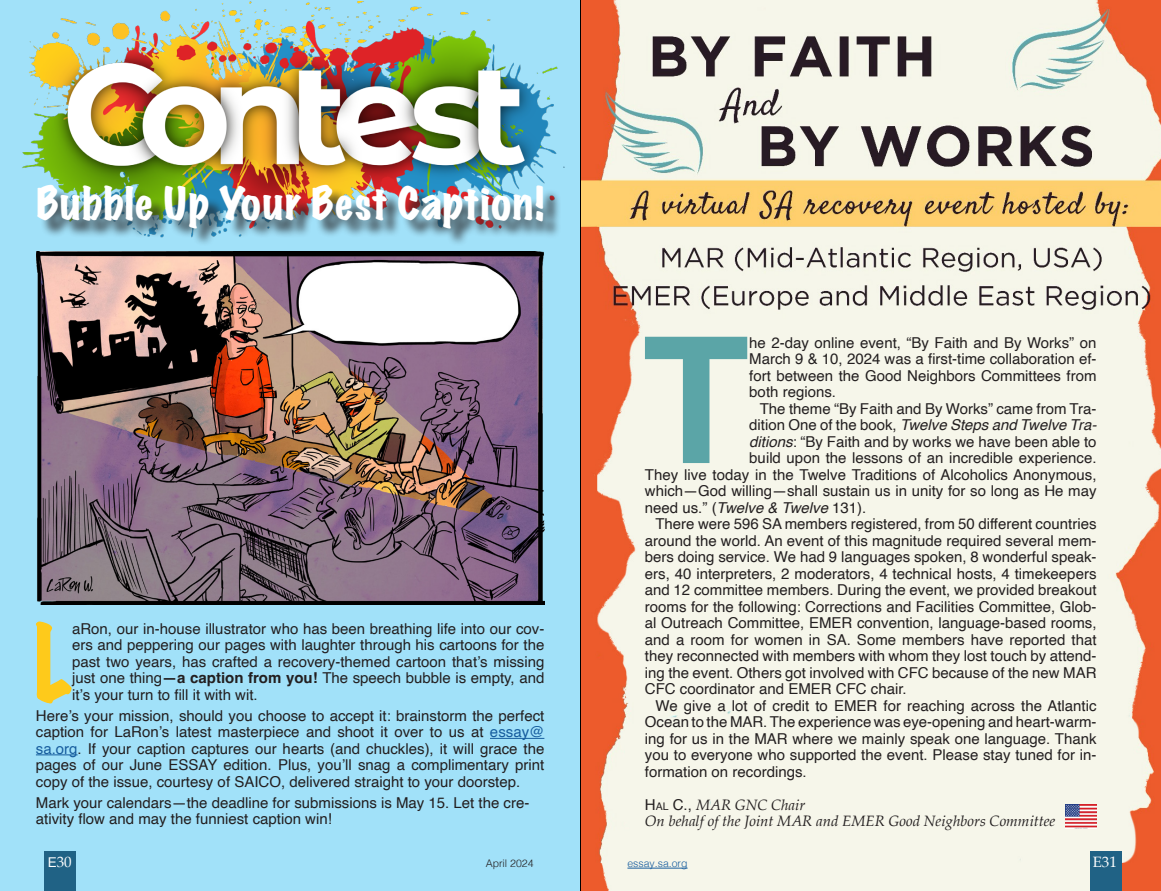
<style>
.page{position:relative;width:1161px;height:891px;background:#fff}
.page>*{position:absolute;margin:0;border:0;box-sizing:border-box;transform-origin:0 0}
.t1{font:700 175.5px "Helvetica";color:#5ba5a7}
.t2{font:expanded 94.65px "Marker Felt";color:#feca1b;scale:.83 1}
.t3{font:expanded 40.5px "Marker Felt";letter-spacing:.03em;color:#fff}
.t4{font:15px/16.5px "Helvetica";color:#231f20;text-align:justify}
.t5{font:italic 15px "Palatino";color:#231f20}
.t6{font:italic 15px "Helvetica";color:#231f20}
.t7{font:15px "Palatino";color:#fff}
.t8{font:300 10.5px "Helvetica";color:#175d9e}
.t9{font:300 10.5px "Helvetica";color:#231f20}
.s1{font-weight:700}
.s2{color:#175d9e}
.s3{font-style:normal}
.s4{font-style:italic}
.s5{font-family:"Helvetica";font-style:normal}
.s6{font-family:"Helvetica";font-style:normal;font-size:10.5px}
.s7{font-family:"Helvetica";font-size:13.5px}
</style>
<div class="page">
<div style="left:581px;top:862px;width:411px;height:29px;background:#f6f6ea"></div>
<img style="left:581px;top:0;width:580px;height:862px">
<div style="left:0;top:0;width:580px;height:891px;background:#a1e1f9"></div>
<hr style="left:580px;top:0;width:1px;height:891px;background:#000">
<img style="left:37px;top:285px;width:507px;height:319px">
<hr style="left:490px;top:738px;width:54px;height:1px;background:#175d9e">
<hr style="left:36px;top:755px;width:42px;height:1px;background:#175d9e">
<img style="left:22px;top:2px;width:543px;height:283px">
<div style="left:40px;top:188px;width:522px;height:59px;background:#231f20;opacity:.75"></div>
<img style="left:1065px;top:804px;width:32px;height:25px">
<div style="left:44px;top:852px;width:32px;height:39px;background:#206285"></div>
<div style="left:1090px;top:852px;width:31px;height:39px;background:#206285"></div>
<hr style="left:627px;top:868px;width:61px;height:1px;background:#175d9e">
<p class="t3" style="left:36px;top:171px;width:509px">Bubble Up Your Best Caption!</p>
<p class="t2" style="left:34px;top:589px;width:47px">L</p>
<p class="t4" style="left:72px;top:621px;width:474px">aRon, our in-house illustrator who has been breathing life into our cov&shy;ers and peppering our pages with laughter through his cartoons for the past two years, has crafted a recovery-themed cartoon that’s missing just one thing<span class="s1">—a caption from you!</span> The speech bubble is empty, and it’s your turn to fill it with wit.</p>
<p class="t4" style="left:36px;top:708px;width:510px">Here’s your mission, should you choose to accept it: brainstorm the perfect caption for LaRon’s latest masterpiece and shoot it over to us at <span class="s2">essay@ sa.org</span>. If your caption captures our hearts (and chuckles), it will grace the pages of our June ESSAY edition. Plus, you’ll snag a complimentary print copy of the issue, courtesy of SAICO, delivered straight to your doorstep.</p>
<p class="t4" style="left:36px;top:795px;width:495px">Mark your calendars—the deadline for submissions is May 15. Let the cre&shy;ativity flow and may the funniest caption win!</p>
<p class="t1" style="left:642px;top:294px;width:109px">T</p>
<p class="t4" style="left:749px;top:334px;width:349px">he 2-day online event, “By Faith and By Works” on March 9 &amp; 10, 2024 was a first-time collaboration ef&shy;fort between the Good Neighbors Committees from both regions.</p>
<p class="t4" style="left:760px;top:400px;width:338px">The theme “By Faith and By Works” came from Tra-</p>
<p class="t6" style="left:749px;top:413px;width:349px"><span class="s3">dition One of the book,</span> Twelve Steps and Twelve Tra-</p>
<p class="t4" style="left:749px;top:433px;width:349px"><span class="s4">ditions</span>: “By Faith and by works we have been able to</p>
<p class="t4" style="left:749px;top:450px;width:349px">build upon the lessons of an incredible experience.</p>
<p class="t4" style="left:645px;top:466px;width:453px">They live today in the Twelve Traditions of Alcoholics Anonymous,</p>
<p class="t4" style="left:645px;top:483px;width:453px">which—God willing—shall sustain us in unity for so long as He may</p>
<p class="t4" style="left:645px;top:499px;width:223px">need us.” (<span class="s4">Twelve &amp; Twelve</span> 131).</p>
<p class="t4" style="left:645px;top:516px;width:453px;text-indent:10px">There were 596 SA members registered, from 50 different countries around the world. An event of this magnitude required several mem&shy;bers doing service. We had 9 languages spoken, 8 wonderful speak&shy;ers, 40 interpreters, 2 moderators, 4 technical hosts, 4 timekeepers and 12 committee members. During the event, we provided breakout rooms for the following: Corrections and Facilities Committee, Glob&shy;al Outreach Committee, EMER convention, language-based rooms, and a room for women in SA. Some members have reported that they reconnected with members with whom they lost touch by attend&shy;ing the event. Others got involved with CFC because of the new MAR CFC coordinator and EMER CFC chair.</p>
<p class="t4" style="left:645px;top:697px;width:453px;text-indent:10px">We give a lot of credit to EMER for reaching across the Atlantic Ocean to the MAR. The experience was eye-opening and heart-warm&shy;ing for us in the MAR where we mainly speak one language. Thank you to everyone who supported the event. Please stay tuned for in&shy;formation on recordings.</p>
<p class="t5" style="left:645px;top:792px;width:162px"><span class="s5">H</span> <span class="s6">al</span> <span class="s5">C.,</span> MAR GNC Chair</p>
<p class="t5" style="left:645px;top:808px;width:412px">On behalf of the Joint MAR and EMER Good Neighbors Committee</p>
<p class="t7" style="left:48px;top:850px;width:26px"><span class="s7">E</span>30</p>
<p class="t9" style="left:486px;top:855px;width:49px">April 2024</p>
<p class="t8" style="left:627px;top:855px;width:62px">essay.sa.org</p>
<p class="t7" style="left:1093px;top:850px;width:26px">E31</p>
</div>
